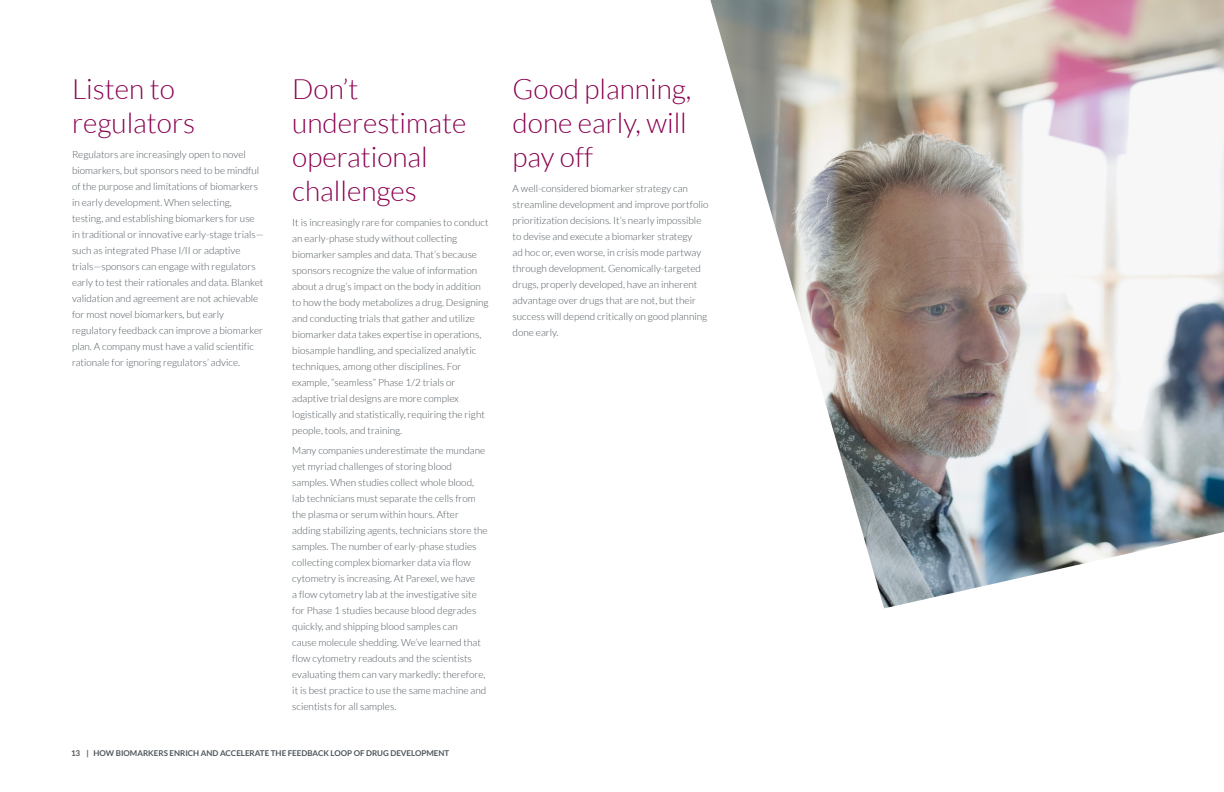
<style>
.page{position:relative;width:1224px;height:792px;background:#fff}
.page>*{position:absolute;margin:0;border:0;box-sizing:border-box;transform-origin:0 0}
.t1{font:300 28px/34px "Lato";color:#8a0050}
.t2{font:300 10px/16px "Lato";color:#4e565b}
.t3{font:700 8px "Lato";color:#4e565b}
</style>
<div class="page">
<img style="left:710px;top:0;width:514px;height:608px">
<h1 class="t1" style="left:72px;top:72px;width:125px">Listen to regulators</h1>
<p class="t2" style="left:72px;top:146px;width:193px">Regulators are increasingly open to novel biomarkers, but sponsors need to be mindful of the purpose and limitations of biomarkers in early development. When selecting, testing, and establishing biomarkers for use in traditional or innovative early-stage trials— such as integrated Phase I/II or adaptive trials—sponsors can engage with regulators early to test their rationales and data. Blanket validation and agreement are not achievable for most novel biomarkers, but early regulatory feedback can improve a biomarker plan. A company must have a valid scientific rationale for ignoring regulators’ advice.</p>
<h1 class="t1" style="left:292px;top:72px;width:176px">Don’t underestimate operational challenges</h1>
<p class="t2" style="left:292px;top:214px;width:198px">It is increasingly rare for companies to conduct an early-phase study without collecting biomarker samples and data. That’s because sponsors recognize the value of information about a drug’s impact on the body in addition to how the body metabolizes a drug. Designing and conducting trials that gather and utilize biomarker data takes expertise in operations, biosample handling, and specialized analytic techniques, among other disciplines. For example, “seamless” Phase 1/2 trials or adaptive trial designs are more complex logistically and statistically, requiring the right people, tools, and training.</p>
<p class="t2" style="left:292px;top:443px;width:197px">Many companies underestimate the mundane yet myriad challenges of storing blood samples. When studies collect whole blood, lab technicians must separate the cells from the plasma or serum within hours. After adding stabilizing agents, technicians store the samples. The number of early-phase studies collecting complex biomarker data via flow cytometry is increasing. At Parexel, we have<br>a flow cytometry lab at the investigative site for Phase 1 studies because blood degrades quickly, and shipping blood samples can<br>cause molecule shedding. We’ve learned that flow cytometry readouts and the scientists evaluating them can vary markedly: therefore, it is best practice to use the same machine and scientists for all samples.</p>
<p class="t3" style="left:71px;top:749px;width:380px">13 | HOW BIOMARKERS ENRICH AND ACCELERATE THE FEEDBACK LOOP OF DRUG DEVELOPMENT</p>
<h1 class="t1" style="left:513px;top:72px;width:180px">Good planning, done early, will pay off</h1>
<p class="t2" style="left:513px;top:180px;width:197px">A well-considered biomarker strategy can streamline development and improve portfolio prioritization decisions. It’s nearly impossible to devise and execute a biomarker strategy<br>ad hoc or, even worse, in crisis mode partway through development. Genomically-targeted drugs, properly developed, have an inherent advantage over drugs that are not, but their success will depend critically on good planning done early.</p>
</div>
